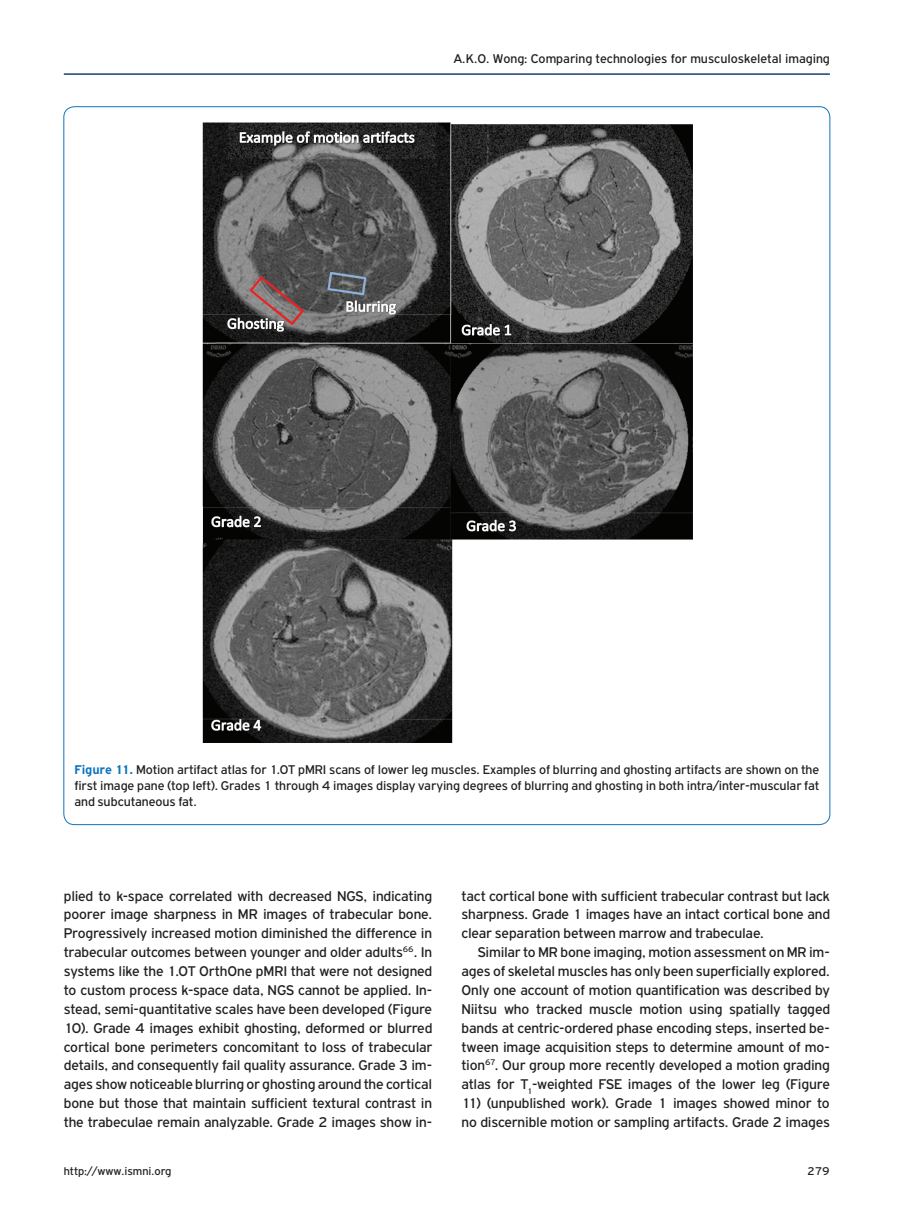
<style>
.page{position:relative;width:915px;height:1212px;background:#fff}
.page>*{position:absolute;margin:0;border:0;box-sizing:border-box;transform-origin:0 0}
.t1{font:15px/18.9px "PF Highway Gothic";letter-spacing:-.01em;color:#231f20;text-align:justify}
.t2{font:13.5px/16.2px "PF Highway Gothic";color:#231f20;text-align:justify}
.t3{font:12px "PF Highway Gothic";color:#231f20}
.s1{font-weight:700;color:#1074bc}
</style>
<div class="page">
<hr style="left:64px;top:73px;width:765px;height:2px;background:#1a3f74">
<img style="left:202px;top:122px;width:490px;height:621px">
<p class="t2" style="left:453px;top:50px;width:378px">A.K.O. Wong: Comparing technologies for musculoskeletal imaging</p>
<p class="t2" style="left:74px;top:761px;width:746px"><span class="s1">Figure 11.</span> Motion artifact atlas for 1.0T pMRI scans of lower leg muscles. Examples of blurring and ghosting artifacts are shown on the first image pane (top left). Grades 1 through 4 images display varying degrees of blurring and ghosting in both intra/inter-muscular fat and subcutaneous fat.</p>
<p class="t1" style="left:64px;top:886px;width:370px">plied to k-space correlated with decreased NGS, indicating poorer image sharpness in MR images of trabecular bone.<br>Progressively increased motion diminished the difference in trabecular outcomes between younger and older adults<sup>66</sup>. In systems like the 1.0T OrthOne pMRI that were not designed to custom process k-space data, NGS cannot be applied. In&shy;stead, semi-quantitative scales have been developed (Figure 10). Grade 4 images exhibit ghosting, deformed or blurred cortical bone perimeters concomitant to loss of trabecular details, and consequently fail quality assurance. Grade 3 im&shy;ages show noticeable blurring or ghosting around the cortical bone but those that maintain sufficient textural contrast in the trabeculae remain analyzable. Grade 2 images show in-</p>
<p class="t1" style="left:461px;top:886px;width:370px">tact cortical bone with sufficient trabecular contrast but lack sharpness. Grade 1 images have an intact cortical bone and clear separation between marrow and trabeculae.</p>
<p class="t1" style="left:461px;top:943px;width:370px;text-indent:16px">Similar to MR bone imaging, motion assessment on MR im&shy;ages of skeletal muscles has only been superficially explored.<br>Only one account of motion quantification was described by Niitsu who tracked muscle motion using spatially tagged bands at centric-ordered phase encoding steps, inserted be&shy;tween image acquisition steps to determine amount of mo&shy;tion<sup>67</sup>. Our group more recently developed a motion grading atlas for T<sub>1</sub>-weighted FSE images of the lower leg (Figure</p>
<p class="t1" style="left:461px;top:1094px;width:370px">11) (unpublished work). Grade 1 images showed minor to no discernible motion or sampling artifacts. Grade 2 images</p>
<p class="t3" style="left:64px;top:1165px;width:109px">http://www.ismni.org</p>
<p class="t3" style="left:806px;top:1165px;width:24px">279</p>
</div>
